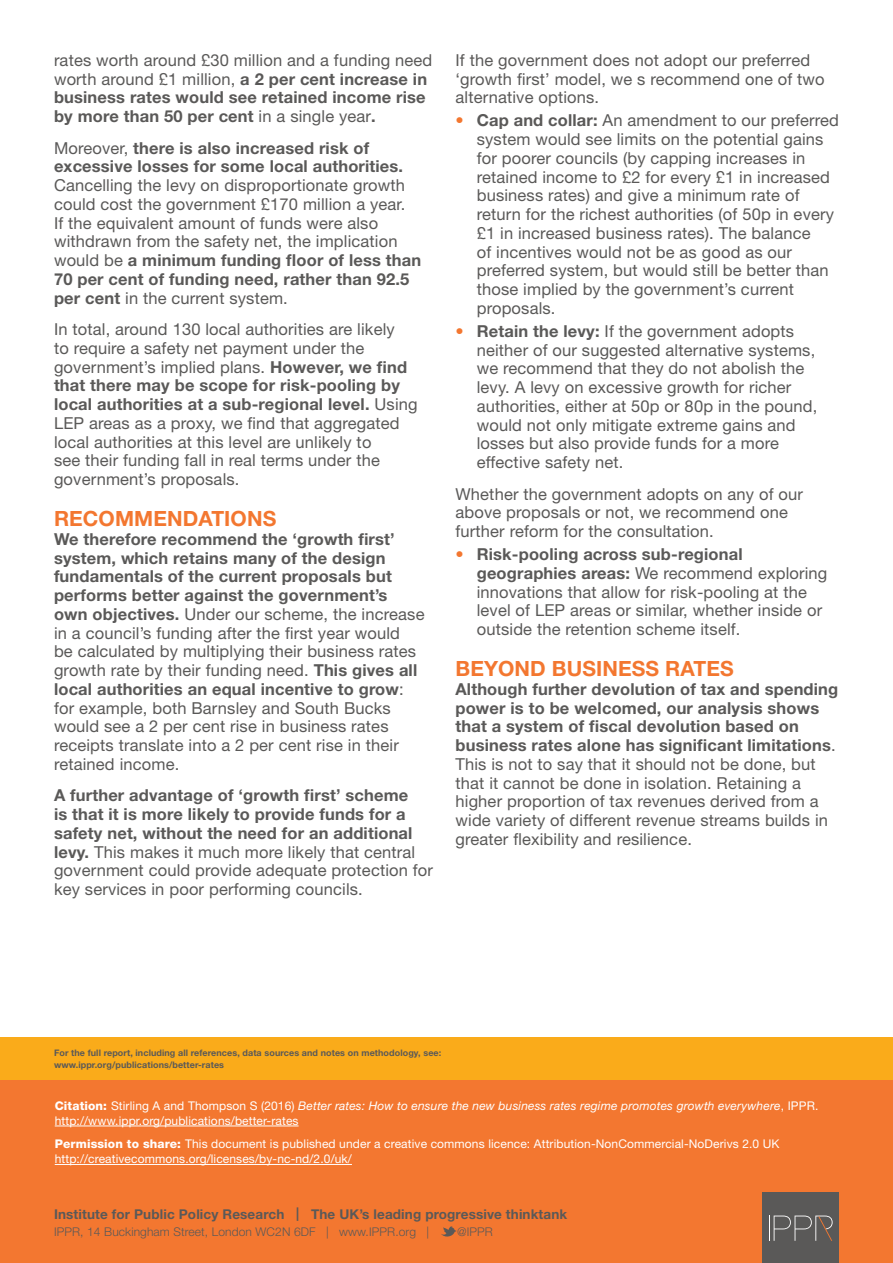
<style>
.page{position:relative;width:893px;height:1263px;background:#fff}
.page>*{position:absolute;margin:0;border:0;box-sizing:border-box;transform-origin:0 0}
.Subhead_1{font:700 21px "Helvetica Neue LT Std";letter-spacing:.005em;color:#f37730}
.Body_para{font:16.5px/18.8px "Helvetica Neue LT Std";letter-spacing:.01em;color:#5a5958}
.Body_para-2{font:700 16.5px/18.8px "Helvetica Neue LT Std";letter-spacing:.01em;color:#5a5958}
.Body_para_into_list{font:16.5px/18.8px "Helvetica Neue LT Std";letter-spacing:.01em;color:#5a5958}
.Sum_address_bold{font:700 13.5px "Helvetica Neue LT Std";letter-spacing:.01em;color:#5a5958}
.Sum_cite_perm_white{font:12px/15px "Helvetica Neue LT Std";letter-spacing:.01em;color:#fff}
.Sum_address_roman{font:300 12px "Helvetica Neue LT Std";letter-spacing:.01em;color:#5a5958}
.Sum_pub_link{font:700 9px/12px "Helvetica Neue LT Std";letter-spacing:.01em;color:#5a5958}
.s1{font-weight:400}
.s2{font-weight:700}
.s3{color:#f37730}
.s4{font-weight:800}
.s5{font-style:italic}
</style>
<div class="page">
<div style="left:0;top:1037px;width:893px;height:196px;background:#faab1a"></div>
<div style="left:0;top:1080px;width:893px;height:183px;background:#f37730"></div>
<svg style="left:441px;top:1226px;width:16px;height:11px"></svg>
<div style="left:762px;top:1193px;width:77px;height:70px;background:#5a5958"></div>
<svg style="left:769px;top:1215px;width:64px;height:26px"></svg>
<hr style="left:55px;top:1126px;width:244px;height:1px;background:#fff">
<hr style="left:55px;top:1164px;width:297px;height:1px;background:#fff">
<p class="Body_para-2" style="left:54px;top:50px;width:380px"><span class="s1">rates worth around £30 million and a funding need worth around £1 million,</span> a 2 per cent increase in business rates would see retained income rise by more than 50 per cent <span class="s1">in a single year</span>.</p>
<p class="Body_para" style="left:54px;top:138px;width:369px">Moreover, <span class="s2">there is also increased risk of excessive losses for some local authorities.<br></span>Cancelling the levy on disproportionate growth could cost the government £170 million a year.<br>If the equivalent amount of funds were also withdrawn from the safety net, the implication would be <span class="s2">a minimum funding floor of less than 70 per cent of funding need, rather than 92.5 per cent</span> in the current system.</p>
<p class="Body_para" style="left:54px;top:320px;width:365px">In total, around 130 local authorities are likely<br>to require a safety net payment under the government’s implied plans. <span class="s2">However, we find that there may be scope for risk-pooling by local authorities at a sub-regional level.</span> Using LEP areas as a proxy, we find that aggregated local authorities at this level are unlikely to<br>see their funding fall in real terms under the government’s proposals.</p>
<p class="Subhead_1" style="left:54px;top:506px;width:224px">RECOMMENDATIONS</p>
<p class="Body_para" style="left:54px;top:529px;width:372px"><span class="s2">We therefore recommend the ‘growth first’ system, which retains many of the design fundamentals of the current proposals but performs better against the government’s own objectives.</span> Under our scheme, the increase in a council’s funding after the first year would<br>be calculated by multiplying their business rates growth rate by their funding need. <span class="s2">This gives all local authorities an equal incentive to grow</span>: for example, both Barnsley and South Bucks would see a 2 per cent rise in business rates receipts translate into a 2 per cent rise in their retained income.</p>
<p class="Body_para-2" style="left:54px;top:786px;width:381px">A further advantage of ‘growth first’ scheme<br>is that it is more likely to provide funds for a safety net, without the need for an additional levy. <span class="s1">This makes it much more likely that central government could provide adequate protection for key services in poor performing councils.</span></p>
<p class="Body_para_into_list" style="left:455px;top:50px;width:371px">If the government does not adopt our preferred ‘growth first’ model, we s recommend one of two alternative options.</p>
<p class="Body_para" style="left:477px;top:111px;width:364px;text-indent:-21px"><span class="s3">•</span> <span class="s2">Cap and collar:</span> An amendment to our preferred system would see limits on the potential gains for poorer councils (by capping increases in retained income to £2 for every £1 in increased business rates) and give a minimum rate of return for the richest authorities (of 50p in every £1 in increased business rates). The balance<br>of incentives would not be as good as our preferred system, but would still be better than those implied by the government’s current proposals.</p>
<p class="Body_para" style="left:477px;top:321px;width:342px;text-indent:-21px"><span class="s3">•</span> <span class="s2">Retain the levy:</span> If the government adopts neither of our suggested alternative systems, we recommend that they do not abolish the levy. A levy on excessive growth for richer authorities, either at 50p or 80p in the pound, would not only mitigate extreme gains and losses but also provide funds for a more effective safety net.</p>
<p class="Body_para_into_list" style="left:455px;top:484px;width:349px">Whether the government adopts on any of our above proposals or not, we recommend one further reform for the consultation.</p>
<p class="Body_para" style="left:477px;top:545px;width:352px;text-indent:-21px"><span class="s3">•</span> <span class="s2">Risk-pooling across sub-regional geographies areas:</span> We recommend exploring innovations that allow for risk-pooling at the level of LEP areas or similar, whether inside or outside the retention scheme itself.</p>
<p class="Subhead_1" style="left:455px;top:656px;width:280px">BEYOND BUSINESS RATES</p>
<p class="Body_para" style="left:455px;top:679px;width:384px"><span class="s2">Although further devolution of tax and spending power is to be welcomed, our analysis shows that a system of fiscal devolution based on business rates alone has significant limitations</span>.<br>This is not to say that it should not be done, but that it cannot be done in isolation. Retaining a higher proportion of tax revenues derived from a wide variety of different revenue streams builds in greater flexibility and resilience.</p>
<p class="Sum_pub_link" style="left:54px;top:1047px;width:389px">For the full report, including all references, data sources and notes on methodology, see: www.ippr.org/publications/better-rates</p>
<p class="Sum_cite_perm_white" style="left:55px;top:1098px;width:765px"><span class="s4">Citation:</span> Stirling A and Thompson S (2016) <span class="s5">Better rates: How to ensure the new business rates regime promotes growth everywhere</span>, IPPR. http://www.ippr.org/publications/better-rates</p>
<p class="Sum_cite_perm_white" style="left:55px;top:1136px;width:726px"><span class="s4">Permission to share:</span> This document is published under a creative commons licence: Attribution-NonCommercial-NoDerivs 2.0 UK http://creativecommons.org/licenses/by-nc-nd/2.0/uk/</p>
<p class="Sum_address_bold" style="left:54px;top:1206px;width:515px">Institute for Public Policy Research | The UK’s leading progressive thinktank</p>
<p class="Sum_address_roman" style="left:54px;top:1224px;width:377px">IPPR, 14 Buckingham Street, London WC2N 6DF | www.IPPR.org |</p>
<p class="Sum_address_roman" style="left:457px;top:1224px;width:37px">@IPPR</p>
</div>
